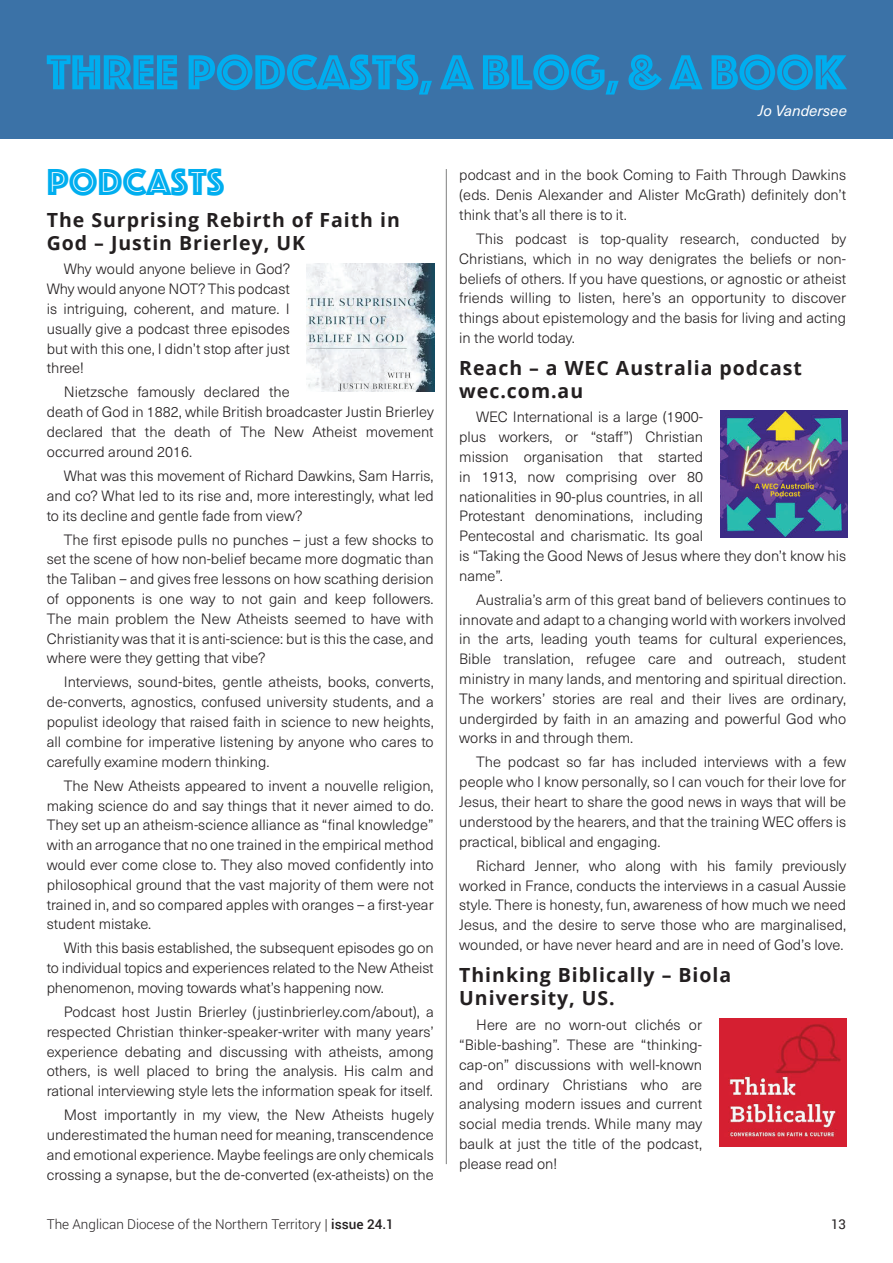
<style>
.page{position:relative;width:893px;height:1263px;background:#fff}
.page>*{position:absolute;margin:0;border:0;box-sizing:border-box;transform-origin:0 0}
.t1{font:51px "Phosphate Inline";color:#00aeef}
.t2{font:39px "Phosphate Inline";color:#00aeef}
.t3{font:700 19.5px/23.4px "Open Sans";letter-spacing:.05em;color:#231f20}
.t4{font:italic 15px "Neue Haas Unica W1 G";color:#fff}
.t5{font:300 14.7px/19.8px "Neue Haas Unica W1 G";color:#231f20;text-align:justify}
.t6{font:300 13.5px "Roboto";color:#231f20}
.t7{font:13.5px "Roboto";color:#231f20}
.s1{font-size:15px}
.s2{font-family:"Neue Haas Unica W1 G"}
.s3{font-weight:500}
</style>
<div class="page">
<div style="left:0;top:0;width:893px;height:138px;background:#3b72a7"></div>
<hr style="left:446px;top:169px;width:1px;height:995px;background:#808180">
<img style="left:307px;top:264px;width:127px;height:127px">
<img style="left:720px;top:410px;width:128px;height:128px">
<img style="left:719px;top:1018px;width:128px;height:128px">
<h1 class="t1" style="left:47px;top:36px;width:801px">THREE PODCASTS, A BLOG, &amp; A BOOK</h1>
<p class="t4" style="left:758px;top:99px;width:90px">Jo Vandersee</p>
<h2 class="t2" style="left:47px;top:154px;width:179px">PODCASTS</h2>
<h3 class="t3" style="left:47px;top:208px;width:355px">The Surprising Rebirth of Faith in<br>God – Justin Brierley, UK</h3>
<p class="t5" style="left:47px;top:259px;width:245px;text-indent:17px">Why would anyone believe in God?<br>Why would anyone NOT? This podcast is intriguing, coherent, and mature. I usually give a podcast three episodes but with this one, I didn’t stop after just three!</p>
<p class="t5" style="left:47px;top:382px;width:388px;text-align:left;text-indent:17px">Nietzsche famously declared the<br>death of God in 1882, while British broadcaster Justin Brierley declared that the death of The New Atheist movement occurred around 2016.</p>
<p class="t5" style="left:47px;top:465px;width:388px;text-indent:17px">What was this movement of Richard Dawkins, Sam Harris, and co? What led to its rise and, more interestingly, what led to its decline and gentle fade from view?</p>
<p class="t5" style="left:47px;top:529px;width:388px;text-indent:17px">The first episode pulls no punches – just a few shocks to set the scene of how non-belief became more dogmatic than the Taliban – and gives free lessons on how scathing derision of opponents is one way to not gain and keep followers.<br>The main problem the New Atheists seemed to have with Christianity was that it is anti-science: but is this the case, and where were they getting that vibe?</p>
<p class="t5" style="left:47px;top:672px;width:388px;text-indent:17px">Interviews, sound-bites, gentle atheists, books, converts, de-converts, agnostics, confused university students, and a populist ideology that raised faith in science to new heights, all combine for imperative listening by anyone who cares to carefully examine modern thinking.</p>
<p class="t5" style="left:47px;top:775px;width:388px;text-indent:17px">The New Atheists appeared to invent a nouvelle religion, making science do and say things that it never aimed to do.<br>They set up an atheism-science alliance as “final knowledge” with an arrogance that no one trained in the empirical method would ever come close to. They also moved confidently into philosophical ground that the vast majority of them were not trained in, and so compared apples with oranges – a first-year student mistake.</p>
<p class="t5" style="left:47px;top:937px;width:388px;text-indent:17px">With this basis established, the subsequent episodes go on to individual topics and experiences related to the New Atheist phenomenon, moving towards what’s happening now.</p>
<p class="t5" style="left:47px;top:1001px;width:388px;text-indent:17px">Podcast host Justin Brierley (justinbrierley.com/about), a respected Christian thinker-speaker-writer with many years’ experience debating and discussing with atheists, among others, is well placed to bring the analysis. His calm and rational interviewing style lets the information speak for itself.</p>
<p class="t5" style="left:47px;top:1104px;width:388px;text-indent:17px">Most importantly in my view, the New Atheists hugely underestimated the human need for meaning, transcendence and emotional experience. Maybe feelings are only chemicals crossing a synapse, but the de-converted (ex-atheists) on the</p>
<p class="t5" style="left:459px;top:164px;width:388px">podcast and in the book Coming to Faith Through Dawkins (eds. Denis Alexander and Alister McGrath) definitely don’t think that’s all there is to it.</p>
<p class="t5" style="left:459px;top:228px;width:388px;text-indent:17px">This podcast is top-quality research, conducted by Christians, which in no way denigrates the beliefs or non&shy;beliefs of others. If you have questions, or agnostic or atheist friends willing to listen, here’s an opportunity to discover things about epistemology and the basis for living and acting in the world today.</p>
<h3 class="t3" style="left:459px;top:356px;width:344px">Reach – a WEC Australia podcast wec.com.au</h3>
<p class="t5" style="left:459px;top:406px;width:388px;text-align:left;text-indent:17px">WEC International is a large (1900-<br>plus workers, or “staff”) Christian<br>mission organisation that started<br>in 1913, now comprising over 80<br>nationalities in 90-plus countries, in all<br>Protestant denominations, including<br>Pentecostal and charismatic. Its goal<br>is “Taking the Good News of Jesus where they don’t know his name”.</p>
<p class="t5" style="left:459px;top:589px;width:388px;text-indent:17px">Australia’s arm of this great band of believers continues to innovate and adapt to a changing world with workers involved in the arts, leading youth teams for cultural experiences, Bible translation, refugee care and outreach, student ministry in many lands, and mentoring and spiritual direction.<br>The workers’ stories are real and their lives are ordinary, undergirded by faith in an amazing and powerful God who works in and through them.</p>
<p class="t5" style="left:459px;top:752px;width:388px;text-indent:17px">The podcast so far has included interviews with a few people who I know personally, so I can vouch for their love for Jesus, their heart to share the good news in ways that will be understood by the hearers, and that the training WEC offers is practical, biblical and engaging.</p>
<p class="t5" style="left:459px;top:855px;width:388px;text-indent:17px">Richard Jenner, who along with his family previously worked in France, conducts the interviews in a casual Aussie style. There is honesty, fun, awareness of how much we need Jesus, and the desire to serve those who are marginalised, wounded, or have never heard and are in need of God’s love.</p>
<h3 class="t3" style="left:459px;top:962px;width:273px">Thinking Biblically – Biola<br>University, US.</h3>
<p class="t5" style="left:459px;top:1014px;width:244px;text-indent:17px">Here are no worn-out clich<span class="s1">é</span>s or “Bible-bashing”. These are “thinking&shy;cap-on” discussions with well-known and ordinary Christians who are analysing modern issues and current social media trends. While many may baulk at just the title of the podcast, please read on!</p>
<p class="t6" style="left:47px;top:1215px;width:348px">The Anglican Diocese of the Northern Territory <span class="s2">|</span> <span class="s3">issue 24.1</span></p>
<p class="t7" style="left:831px;top:1215px;width:17px">13</p>
</div>
